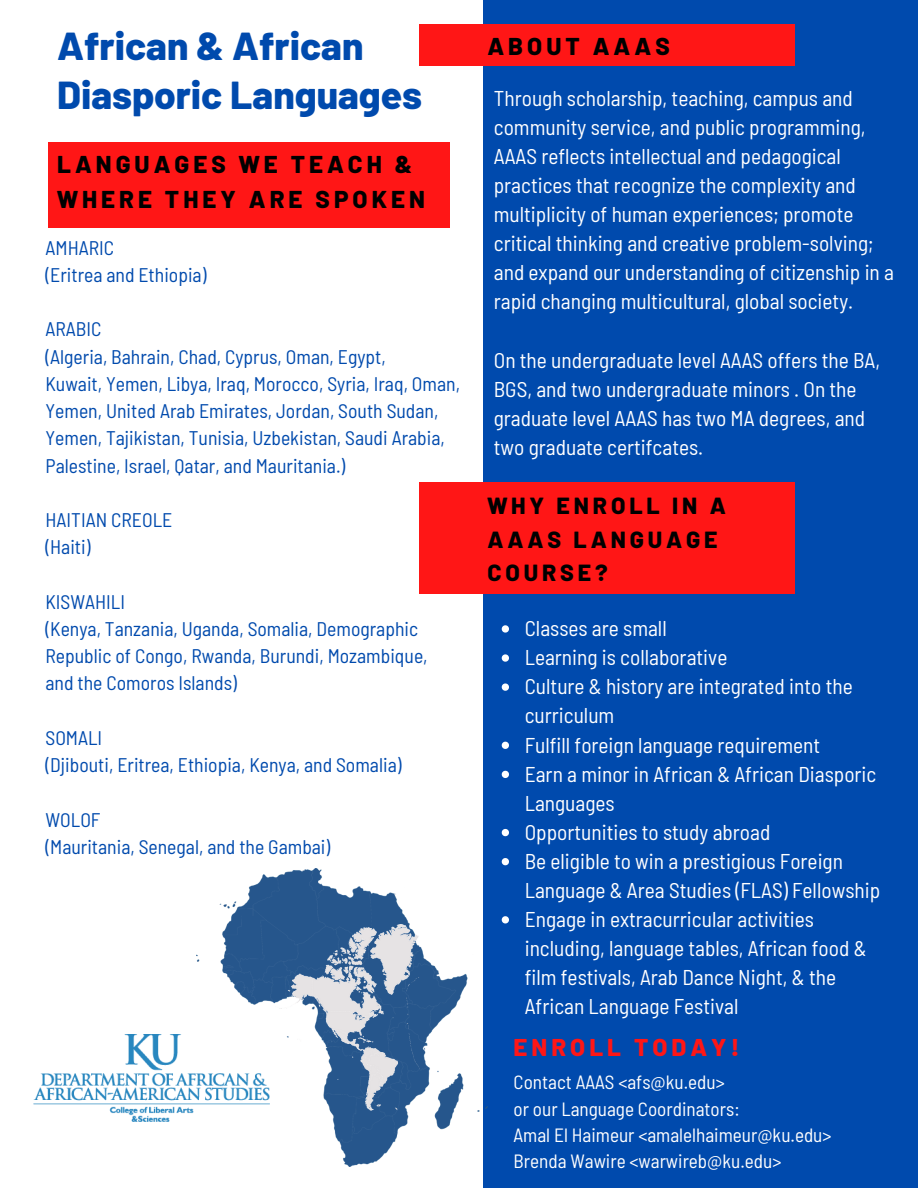
<style>
.page{position:relative;width:918px;height:1188px;background:#fff}
.page>*{position:absolute;margin:0;border:0;box-sizing:border-box;transform-origin:0 0}
.t1{font:800 39px/48.4px "Barlow";color:#004aad}
.t2{font:800 24.3px/35px "Barlow";letter-spacing:.165em;color:#000}
.t3{font:800 24.3px "Barlow";letter-spacing:.165em;color:#ff1616}
.t4{font:800 23.25px/33.5px "Barlow";letter-spacing:.165em;color:#000}
.t5{font:semi-condensed 21.3px/29.1px "Barlow";color:#fff}
.t6{font:semi-condensed 19.65px/27.3px "Barlow";color:#004aad}
.t7{font:semi-condensed 19.2px/26.4px "Barlow";color:#fff}
</style>
<div class="page">
<div style="left:483px;top:0;width:435px;height:1188px;background:#004aad"></div>
<div style="left:419px;top:482px;width:376px;height:112px;background:#ff1616"></div>
<img style="left:34px;top:1035px;width:163px;height:86px">
<img style="left:197px;top:869px;width:291px;height:298px">
<img style="left:275px;top:925px;width:144px;height:185px">
<div style="left:419px;top:24px;width:376px;height:42px;background:#ff1616"></div>
<div style="left:49px;top:142px;width:401px;height:85px;background:#ff1616"></div>
<svg style="left:502px;top:625px;width:7px;height:8px"></svg>
<svg style="left:502px;top:654px;width:7px;height:8px"></svg>
<svg style="left:502px;top:683px;width:7px;height:8px"></svg>
<svg style="left:502px;top:742px;width:7px;height:7px"></svg>
<svg style="left:502px;top:771px;width:7px;height:7px"></svg>
<svg style="left:502px;top:829px;width:7px;height:7px"></svg>
<svg style="left:502px;top:858px;width:7px;height:7px"></svg>
<svg style="left:502px;top:916px;width:7px;height:7px"></svg>
<h1 class="t1" style="left:57px;top:21px;width:367px">African &amp; African<br>Diasporic Languages</h1>
<p class="t2" style="left:57px;top:146px;width:369px">LANGUAGES WE TEACH &amp;<br>WHERE THEY ARE SPOKEN</p>
<p class="t6" style="left:46px;top:233px;width:162px">AMHARIC<br>(Eritrea and Ethiopia)</p>
<p class="t6" style="left:46px;top:315px;width:416px">ARABIC<br>(Algeria, Bahrain, Chad, Cyprus, Oman, Egypt,<br>Kuwait, Yemen, Libya, Iraq, Morocco, Syria, Iraq, Oman, Yemen, United Arab Emirates, Jordan, South Sudan, Yemen, Tajikistan, Tunisia, Uzbekistan, Saudi Arabia, Palestine, Israel, Qatar, and Mauritania.)</p>
<p class="t6" style="left:46px;top:506px;width:128px">HAITIAN CREOLE (Haiti)</p>
<p class="t6" style="left:46px;top:587px;width:384px">KISWAHILI<br>(Kenya, Tanzania, Uganda, Somalia, Demographic Republic of Congo, Rwanda, Burundi, Mozambique, and the Comoros Islands)</p>
<p class="t6" style="left:46px;top:723px;width:358px">SOMALI<br>(Djibouti, Eritrea, Ethiopia, Kenya, and Somalia)</p>
<p class="t6" style="left:46px;top:805px;width:286px">WOLOF<br>(Mauritania, Senegal, and the Gambai)</p>
<p class="t2" style="left:487px;top:28px;width:184px">ABOUT AAAS</p>
<p class="t5" style="left:494px;top:83px;width:402px">Through scholarship, teaching, campus and community service, and public programming, AAAS reflects intellectual and pedagogical practices that recognize the complexity and multiplicity of human experiences; promote critical thinking and creative problem-solving; and expand our understanding of citizenship in a rapid changing multicultural, global society.</p>
<p class="t5" style="left:494px;top:345px;width:388px">On the undergraduate level AAAS offers the BA, BGS, and two undergraduate minors . On the graduate level AAAS has two MA degrees, and two graduate certifcates.</p>
<p class="t4" style="left:487px;top:488px;width:240px">WHY ENROLL IN A<br>AAAS LANGUAGE<br>COURSE?</p>
<p class="t5" style="left:525px;top:613px;width:357px">Classes are small<br>Learning is collaborative<br>Culture &amp; history are integrated into the curriculum<br>Fulfill foreign language requirement<br>Earn a minor in African &amp; African Diasporic<br>Languages<br>Opportunities to study abroad<br>Be eligible to win a prestigious Foreign<br>Language &amp; Area Studies (FLAS) Fellowship<br>Engage in extracurricular activities including, language tables, African food &amp; film festivals, Arab Dance Night, &amp; the<br>African Language Festival</p>
<p class="t3" style="left:514px;top:1032px;width:227px">ENROLL TODAY!</p>
<p class="t7" style="left:514px;top:1068px;width:319px">Contact AAAS &lt;afs@ku.edu&gt;<br>or our Language Coordinators:<br>Amal El Haimeur &lt;amalelhaimeur@ku.edu&gt; Brenda Wawire &lt;warwireb@ku.edu&gt;</p>
</div>
